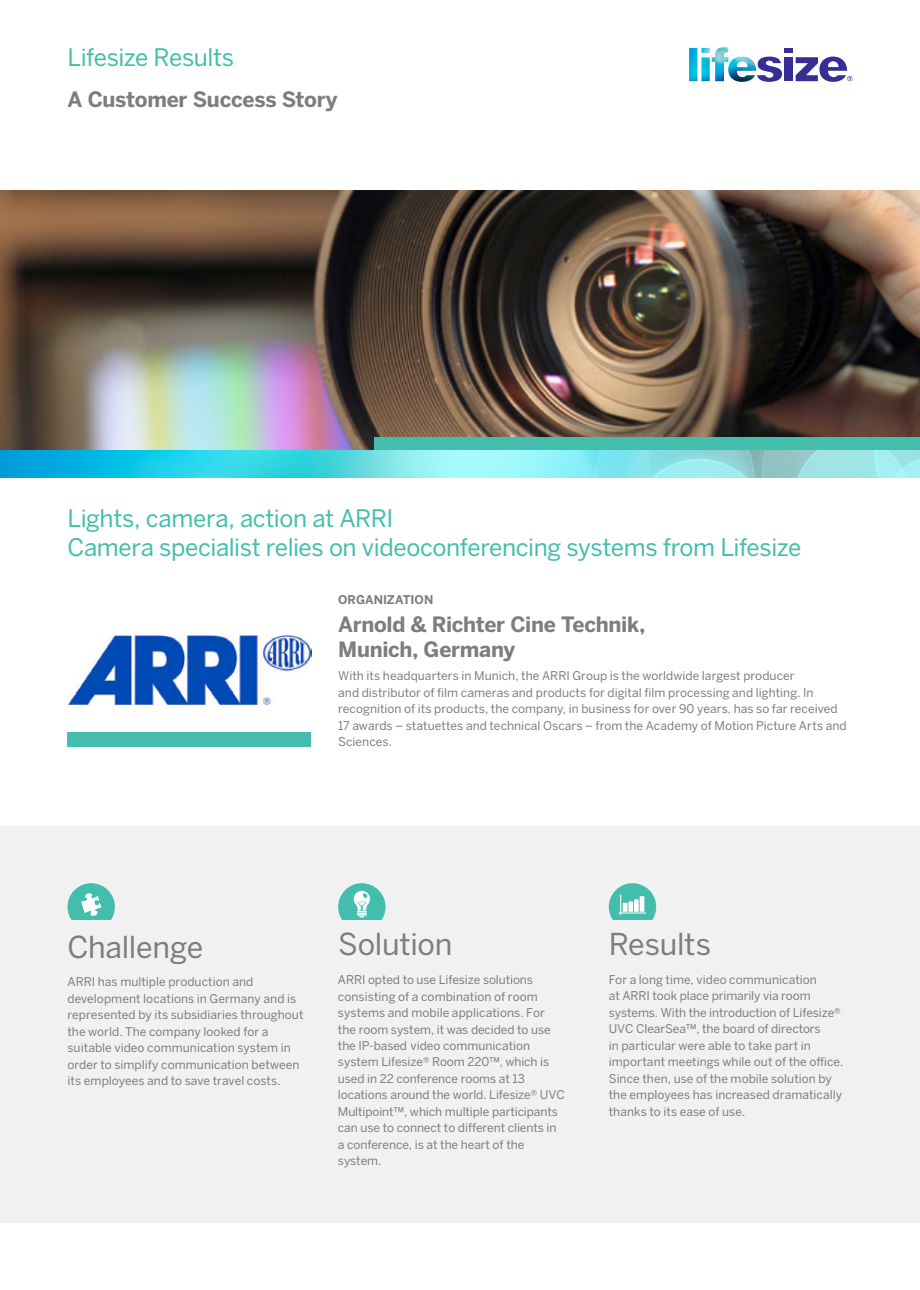
<style>
.page{position:relative;width:920px;height:1290px;background:#fff}
.page>*{position:absolute;margin:0;border:0;box-sizing:border-box;transform-origin:0 0}
.t1{font:30px "Benton Sans";letter-spacing:-.01em;color:#7d7e7c}
.t2{font:24px/28.8px "Benton Sans";letter-spacing:-.02em;color:#43beac}
.t3{font:700 21px/25.2px "Benton Sans";letter-spacing:-.01em;color:#7d7e7c}
.t4{font:12px/16.5px "Benton Sans";color:#7d7e7c}
.t5{font:700 12px "Benton Sans";letter-spacing:.005em;color:#7d7e7c}
</style>
<div class="page">
<div style="left:784px;top:48px;width:8px;height:5px;background:#382d94"></div>
<div style="left:784px;top:57px;width:8px;height:24px;background:#382d94"></div>
<svg style="left:796px;top:57px;width:56px;height:25px"></svg>
<svg style="left:757px;top:57px;width:25px;height:25px"></svg>
<img style="left:689px;top:47px;width:67px;height:35px">
<img style="left:0;top:191px;width:920px;height:260px">
<div style="left:375px;top:437px;width:545px;height:14px;background:#43beac"></div>
<img style="left:0;top:451px;width:920px;height:27px">
<div style="left:0;top:826px;width:920px;height:396px;background:#f1f1f2"></div>
<div style="left:68px;top:883px;width:47px;height:47px;background:#43beac;border-radius:50%"></div>
<div style="left:71px;top:921px;width:41px;height:11px;background:#f1f1f2"></div>
<svg style="left:81px;top:893px;width:20px;height:23px"></svg>
<div style="left:338px;top:883px;width:48px;height:47px;background:#43beac;border-radius:50%"></div>
<div style="left:342px;top:921px;width:41px;height:11px;background:#f1f1f2"></div>
<svg style="left:354px;top:891px;width:16px;height:26px"></svg>
<div style="left:609px;top:883px;width:47px;height:47px;background:#43beac;border-radius:50%"></div>
<div style="left:612px;top:921px;width:41px;height:11px;background:#f1f1f2"></div>
<svg style="left:619px;top:894px;width:27px;height:21px"></svg>
<img style="left:67px;top:636px;width:244px;height:68px">
<div style="left:68px;top:732px;width:243px;height:14px;background:#43beac"></div>
<h2 class="t2" style="left:68px;top:43px;width:168px">Lifesize Results</h2>
<h3 class="t3" style="left:68px;top:86px;width:272px">A Customer Success Story</h3>
<h2 class="t2" style="left:68px;top:504px;width:735px">Lights, camera, action at ARRI<br>Camera specialist relies on videoconferencing systems from Lifesize</h2>
<p class="t5" style="left:338px;top:592px;width:97px">Organization</p>
<h3 class="t3" style="left:338px;top:611px;width:309px">Arnold &amp; Richter Cine Technik,<br>Munich, Germany</h3>
<p class="t4" style="left:338px;top:667px;width:510px">With its headquarters in Munich, the ARRI Group is the worldwide largest producer<br>and distributor of film cameras and products for digital film processing and lighting. In recognition of its products, the company, in business for over 90 years, has so far received 17 awards – statuettes and technical Oscars – from the Academy of Motion Picture Arts and Sciences.</p>
<h1 class="t1" style="left:68px;top:929px;width:137px">Challenge</h1>
<p class="t4" style="left:68px;top:973px;width:238px">ARRI has multiple production and development locations in Germany and is represented by its subsidiaries throughout the world. The company looked for a suitable video communication system in order to simplify communication between its employees and to save travel costs.</p>
<h1 class="t1" style="left:338px;top:927px;width:116px">Solution</h1>
<p class="t4" style="left:338px;top:971px;width:228px">ARRI opted to use Lifesize solutions consisting of a combination of room systems and mobile applications. For the room system, it was decided to use the IP-based video communication system Lifesize® Room 220™, which is used in 22 conference rooms at 13 locations around the world. Lifesize® UVC Multipoint™, which multiple participants can use to connect to different clients in a conference, is at the heart of the system.</p>
<h1 class="t1" style="left:609px;top:927px;width:104px">Results</h1>
<p class="t4" style="left:609px;top:971px;width:236px">For a long time, video communication<br>at ARRI took place primarily via room systems. With the introduction of Lifesize® UVC ClearSea™, the board of directors<br>in particular were able to take part in important meetings while out of the office.<br>Since then, use of the mobile solution by the employees has increased dramatically thanks to its ease of use.</p>
</div>
